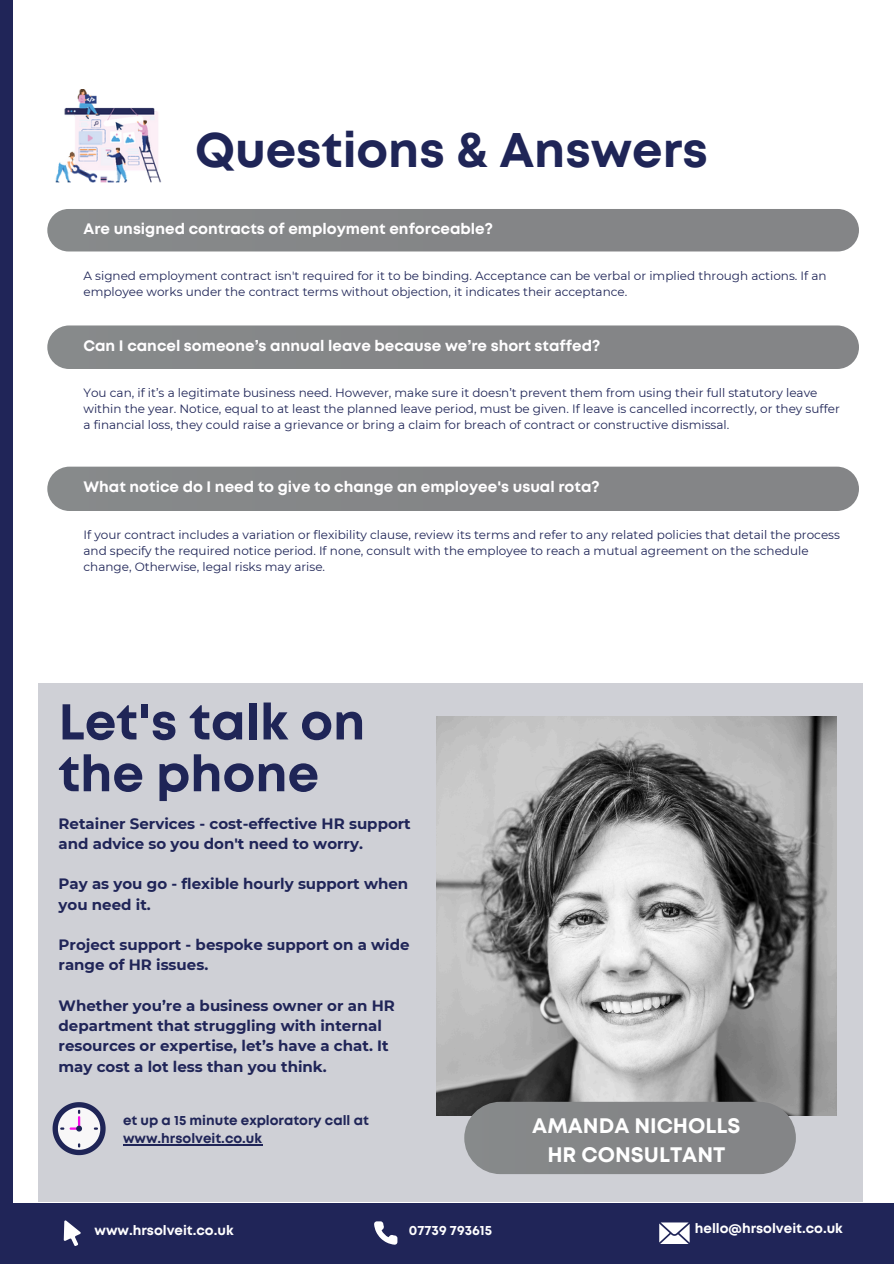
<style>
.page{position:relative;width:894px;height:1264px;background:#fff}
.page>*{position:absolute;margin:0;border:0;box-sizing:border-box;transform-origin:0 0}
.t1{font:700 50.25px/51.8px "Mont";color:#1f2557}
.t2{font:700 48.45px "Mont";color:#1f2557}
.t3{font:700 21px/29.2px "Mont";color:#fff;text-align:center}
.t4{font:700 15.15px "Mont";color:#fffeff}
.t5{font:700 15px/20.2px "Montserrat";color:#202558}
.t6{font:700 13.5px "Mont";color:#fff}
.t7{font:700 13.5px/18px "Mont";color:#202558}
.t8{font:12px/16px "Montserrat";color:#1f2557}
</style>
<div class="page">
<div style="left:0;top:0;width:12px;height:1263px;background:#202558"></div>
<div style="left:0;top:1202px;width:893px;height:61px;background:#202558"></div>
<svg style="left:374px;top:1221px;width:23px;height:23px"></svg>
<svg style="left:64px;top:1220px;width:17px;height:25px"></svg>
<svg style="left:659px;top:1222px;width:30px;height:21px"></svg>
<div style="left:47px;top:209px;width:811px;height:42px;background:#848587;border-radius:21px"></div>
<div style="left:47px;top:325px;width:811px;height:44px;background:#848587;border-radius:22px"></div>
<div style="left:47px;top:466px;width:811px;height:45px;background:#848587;border-radius:22px"></div>
<img style="left:55px;top:89px;width:107px;height:94px">
<div style="left:38px;top:683px;width:823px;height:518px;background:#cfd0d6"></div>
<svg style="left:52px;top:1102px;width:54px;height:53px"></svg>
<img style="left:436px;top:716px;width:399px;height:399px">
<div style="left:464px;top:1101px;width:331px;height:73px;background:#848587;border-radius:36px"></div>
<hr style="left:123px;top:1144px;width:139px;height:1px;background:#202558">
<h1 class="t2" style="left:195px;top:132px;width:514px">Questions &amp; Answers</h1>
<p class="t4" style="left:83px;top:223px;width:411px">Are unsigned contracts of employment enforceable?</p>
<h3 class="t8" style="left:83px;top:267px;width:744px">A signed employment contract isn't required for it to be binding. Acceptance can be verbal or implied through actions. If an employee works under the contract terms without objection, it indicates their acceptance.</h3>
<p class="t4" style="left:83px;top:340px;width:518px">Can I cancel someone’s annual leave because we’re short staffed?</p>
<h1 class="t8" style="left:83px;top:384px;width:757px">You can, if it’s a legitimate business need. However, make sure it doesn’t prevent them from using their full statutory leave within the year. Notice, equal to at least the planned leave period, must be given. If leave is cancelled incorrectly, or they suffer a financial loss, they could raise a grievance or bring a claim for breach of contract or constructive dismissal.</h1>
<h3 class="t4" style="left:83px;top:481px;width:517px">What notice do I need to give to change an employee's usual rota?</h3>
<h3 class="t8" style="left:83px;top:526px;width:757px">If your contract includes a variation or flexibility clause, review its terms and refer to any related policies that detail the process and specify the required notice period. If none, consult with the employee to reach a mutual agreement on the schedule change, Otherwise, legal risks may arise.</h3>
<p class="t1" style="left:58px;top:699px;width:308px">Let's talk on the phone</p>
<h4 class="t5" style="left:58px;top:813px;width:354px">Retainer Services - cost-effective HR support and advice so you don't need to worry.</h4>
<p class="t5" style="left:58px;top:873px;width:351px">Pay as you go - flexible hourly support when you need it.</p>
<p class="t5" style="left:58px;top:934px;width:352px">Project support - bespoke support on a wide range of HR issues.</p>
<h2 class="t5" style="left:58px;top:995px;width:338px">Whether you’re a business owner or an HR department that struggling with internal resources or expertise, let’s have a chat. It may cost a lot less than you think.</h2>
<p class="t7" style="left:123px;top:1112px;width:247px">et up a 15 minute exploratory call at www.hrsolveit.co.uk</p>
<h4 class="t3" style="left:532px;top:1112px;width:209px">AMANDA NICHOLLS<br>HR CONSULTANT</h4>
<h3 class="t6" style="left:94px;top:1225px;width:140px">www.hrsolveit.co.uk</h3>
<p class="t6" style="left:409px;top:1225px;width:85px">07739 793615</p>
<h3 class="t6" style="left:694px;top:1223px;width:149px">hello@hrsolveit.co.uk</h3>
</div>
